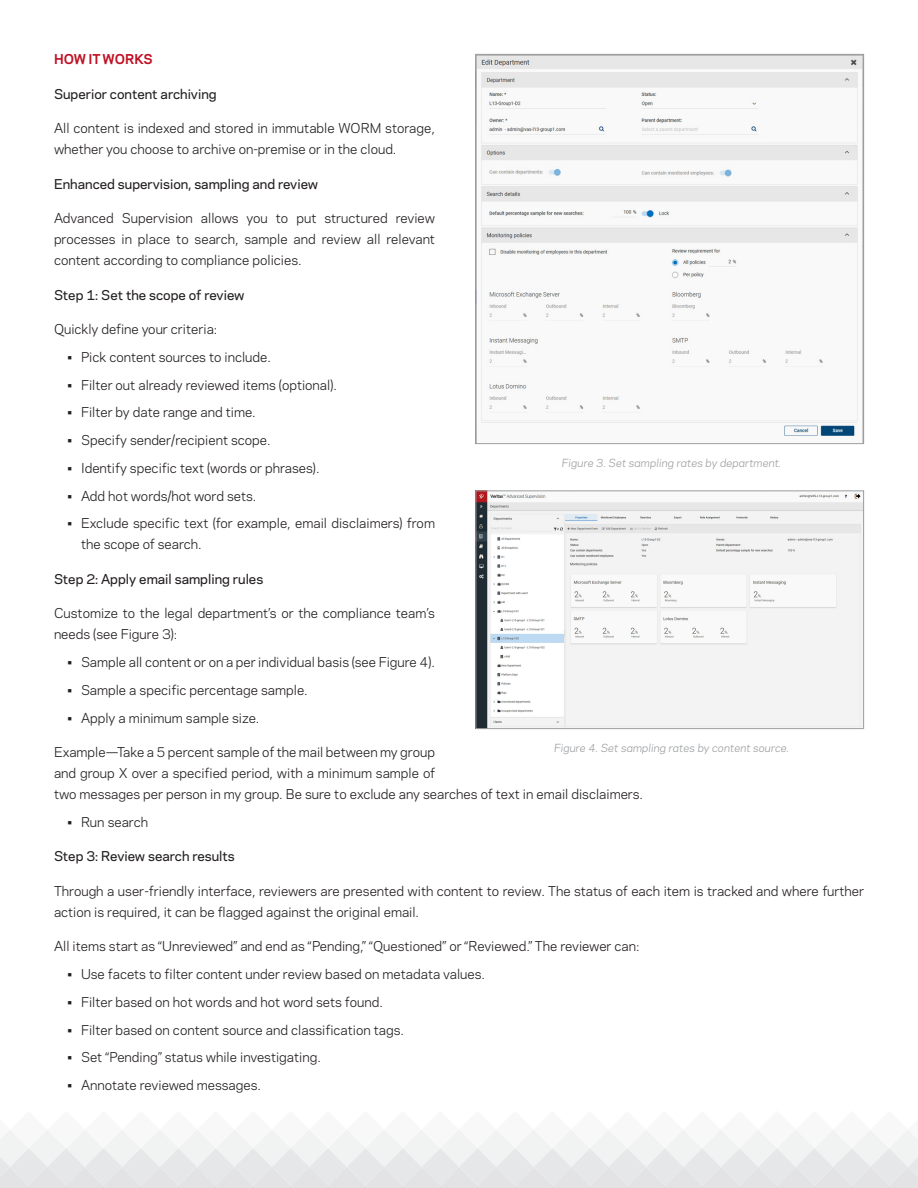
<style>
.page{position:relative;width:918px;height:1188px;background:#fff}
.page>*{position:absolute;margin:0;border:0;box-sizing:border-box;transform-origin:0 0}
.Body_Copy{font:12.75px/21px "Polaris";color:#231f20}
.Paragraph_Title_subt{font:500 12.75px "Polaris";color:#231f20}
.Paragraph_Title{font:700 12.75px "Polaris";color:#c01125}
.Figure{font:italic 10.5px "Polaris";letter-spacing:.005em;color:#9d9fa2}
</style>
<div class="page">
<svg style="left:0;top:1130px;width:918px;height:58px"></svg>
<img style="left:478px;top:56px;width:384px;height:381px">
<div style="left:476px;top:54px;width:388px;height:390px;border:1px solid #9d9fa2"></div>
<img style="left:478px;top:492px;width:384px;height:235px">
<div style="left:476px;top:490px;width:388px;height:239px;border:1px solid #9d9fa2"></div>
<p class="Paragraph_Title" style="left:54px;top:50px;width:100px">HOW IT WORKS</p>
<p class="Paragraph_Title_subt" style="left:54px;top:84px;width:164px">Superior content archiving</p>
<p class="Body_Copy" style="left:54px;top:117px;width:382px">All content is indexed and stored in immutable WORM storage, whether you choose to archive on-premise or in the cloud.</p>
<p class="Paragraph_Title_subt" style="left:54px;top:174px;width:266px">Enhanced supervision, sampling and review</p>
<p class="Body_Copy" style="left:54px;top:207px;width:383px;text-align:justify">Advanced Supervision allows you to put structured review processes in place to search, sample and review all relevant content according to compliance policies.</p>
<p class="Paragraph_Title_subt" style="left:54px;top:285px;width:192px">Step 1: Set the scope of review</p>
<p class="Body_Copy" style="left:54px;top:318px;width:165px">Quickly define your criteria:</p>
<p class="Body_Copy" style="left:68px;top:346px;width:205px">• Pick content sources to include.</p>
<p class="Body_Copy" style="left:68px;top:374px;width:271px">• Filter out already reviewed items (optional).</p>
<p class="Body_Copy" style="left:68px;top:401px;width:190px">• Filter by date range and time.</p>
<p class="Body_Copy" style="left:68px;top:429px;width:205px">• Specify sender/recipient scope.</p>
<p class="Body_Copy" style="left:68px;top:457px;width:254px">• Identify specific text (words or phrases).</p>
<p class="Body_Copy" style="left:68px;top:485px;width:191px">• Add hot words/hot word sets.</p>
<p class="Body_Copy" style="left:81px;top:512px;width:356px;text-indent:-14px">• Exclude specific text (for example, email disclaimers) from the scope of search.</p>
<p class="Paragraph_Title_subt" style="left:54px;top:569px;width:211px">Step 2: Apply email sampling rules</p>
<p class="Body_Copy" style="left:54px;top:602px;width:383px">Customize to the legal department’s or the compliance team’s needs (see Figure 3):</p>
<p class="Body_Copy" style="left:68px;top:651px;width:369px">• Sample all content or on a per individual basis (see Figure 4).</p>
<p class="Body_Copy" style="left:68px;top:679px;width:242px">• Sample a specific percentage sample.</p>
<p class="Body_Copy" style="left:68px;top:707px;width:194px">• Apply a minimum sample size.</p>
<p class="Body_Copy" style="left:54px;top:741px;width:591px">Example—Take a 5 percent sample of the mail between my group<br>and group X over a specified period, with a minimum sample of<br>two messages per person in my group. Be sure to exclude any searches of text in email disclaimers.</p>
<p class="Body_Copy" style="left:68px;top:811px;width:82px">• Run search</p>
<p class="Paragraph_Title_subt" style="left:54px;top:847px;width:182px">Step 3: Review search results</p>
<p class="Body_Copy" style="left:54px;top:880px;width:812px">Through a user-friendly interface, reviewers are presented with content to review. The status of each item is tracked and where further action is required, it can be flagged against the original email.</p>
<p class="Body_Copy" style="left:54px;top:935px;width:587px">All items start as “Unreviewed” and end as “Pending,” “Questioned” or “Reviewed.” The reviewer can:</p>
<p class="Body_Copy" style="left:68px;top:963px;width:419px">• Use facets to filter content under review based on metadata values.</p>
<p class="Body_Copy" style="left:68px;top:991px;width:317px">• Filter based on hot words and hot word sets found.</p>
<p class="Body_Copy" style="left:68px;top:1019px;width:338px">• Filter based on content source and classification tags.</p>
<p class="Body_Copy" style="left:68px;top:1046px;width:255px">• Set “Pending” status while investigating.</p>
<p class="Body_Copy" style="left:68px;top:1074px;width:195px">• Annotate reviewed messages.</p>
<p class="Figure" style="left:562px;top:455px;width:221px">Figure 3. Set sampling rates by department.</p>
<p class="Figure" style="left:554px;top:740px;width:237px">Figure 4. Set sampling rates by content source.</p>
</div>
